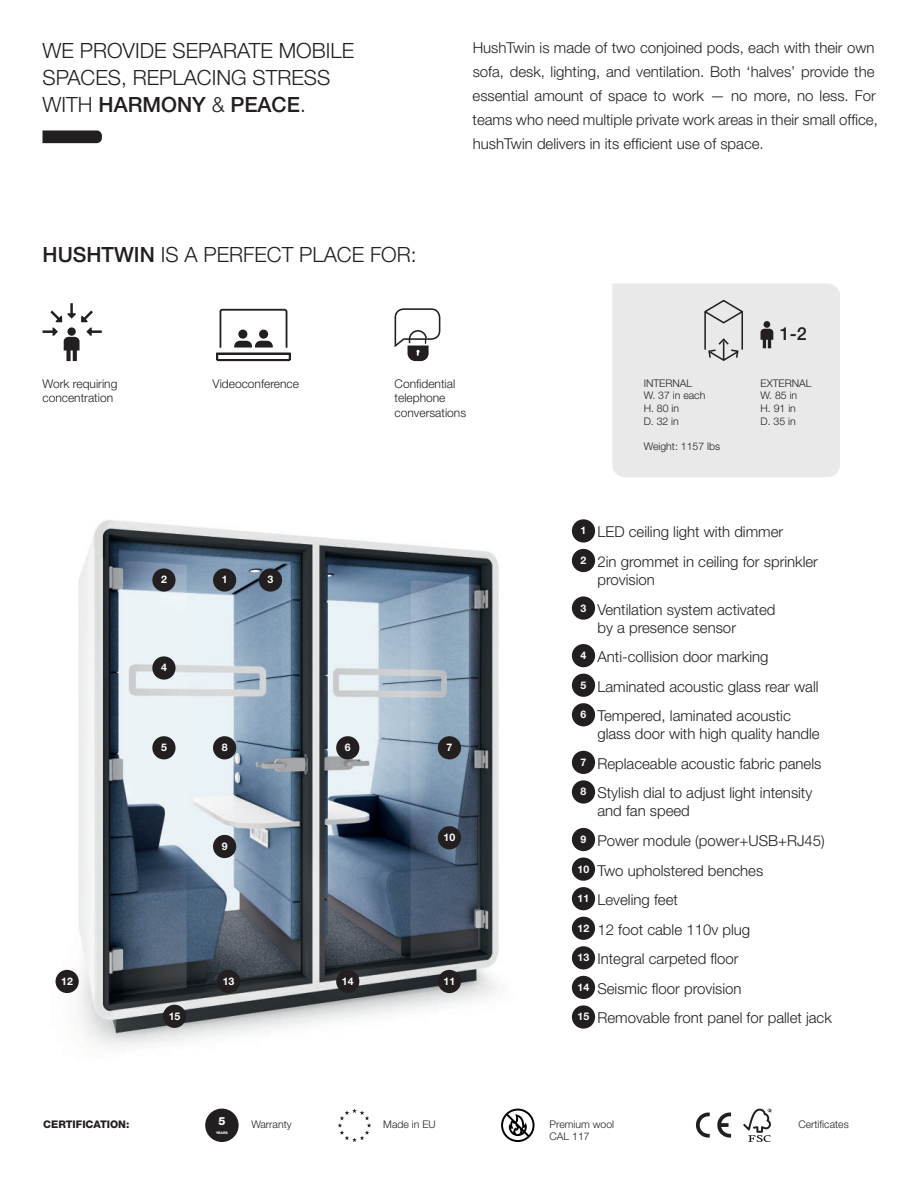
<style>
.page{position:relative;width:918px;height:1188px;background:#fff}
.page>*{position:absolute;margin:0;border:0;box-sizing:border-box;transform-origin:0 0}
.t1{font:300 21px/27px "Helvetica Neue LT Pro";color:#231f20}
.t2{font:500 18px "Helvetica Neue LT Pro";color:#231f20}
.t3{font:300 15px/29.5px "Helvetica Neue LT Pro";color:#231f20}
.t4{font:300 12px/14.4px "Helvetica Neue LT Pro";color:#231f20}
.t5{font:800 11.1px "Helvetica Neue LT Pro";color:#fff}
.t6{font:300 10.5px/12.6px "Helvetica Neue LT Pro";color:#231f20}
.t7{font:700 10.5px "Helvetica Neue LT Pro";color:#fff}
.t8{font:800 10.5px "Helvetica Neue LT Pro";color:#231f20}
.t9{font:800 3.45px "Helvetica Neue LT Pro";color:#fff}
.s1{font-weight:500}
</style>
<div class="page">
<img style="left:55px;top:520px;width:444px;height:527px">
<div style="left:152px;top:736px;width:24px;height:23px;background:#231f20;border-radius:50%"></div>
<div style="left:152px;top:568px;width:24px;height:24px;background:#231f20;border-radius:50%"></div>
<div style="left:213px;top:568px;width:23px;height:24px;background:#231f20;border-radius:50%"></div>
<div style="left:259px;top:568px;width:23px;height:24px;background:#231f20;border-radius:50%"></div>
<div style="left:152px;top:656px;width:24px;height:24px;background:#231f20;border-radius:50%"></div>
<div style="left:336px;top:736px;width:23px;height:23px;background:#231f20;border-radius:50%"></div>
<div style="left:213px;top:835px;width:23px;height:23px;background:#231f20;border-radius:50%"></div>
<div style="left:213px;top:736px;width:23px;height:23px;background:#231f20;border-radius:50%"></div>
<div style="left:438px;top:826px;width:23px;height:23px;background:#231f20;border-radius:50%"></div>
<div style="left:438px;top:970px;width:23px;height:23px;background:#231f20;border-radius:50%"></div>
<div style="left:56px;top:970px;width:23px;height:23px;background:#231f20;border-radius:50%"></div>
<div style="left:217px;top:970px;width:23px;height:23px;background:#231f20;border-radius:50%"></div>
<div style="left:336px;top:970px;width:23px;height:23px;background:#231f20;border-radius:50%"></div>
<div style="left:163px;top:1005px;width:23px;height:23px;background:#231f20;border-radius:50%"></div>
<div style="left:438px;top:736px;width:23px;height:23px;background:#231f20;border-radius:50%"></div>
<div style="left:612px;top:283px;width:228px;height:194px;background:#e9e9e9"></div>
<svg style="left:394px;top:308px;width:47px;height:53px"></svg>
<svg style="left:216px;top:308px;width:75px;height:54px"></svg>
<div style="left:238px;top:330px;width:9px;height:9px;background:#231f20;border-radius:50%"></div>
<svg style="left:43px;top:328px;width:15px;height:8px"></svg>
<svg style="left:86px;top:328px;width:16px;height:8px"></svg>
<svg style="left:68px;top:303px;width:25px;height:19px"></svg>
<svg style="left:50px;top:311px;width:12px;height:11px"></svg>
<svg style="left:64px;top:337px;width:16px;height:24px"></svg>
<div style="left:67px;top:327px;width:9px;height:9px;background:#231f20;border-radius:50%"></div>
<svg style="left:703px;top:299px;width:41px;height:63px;background:#cbcbcb"></svg>
<svg style="left:761px;top:329px;width:12px;height:19px"></svg>
<div style="left:764px;top:321px;width:6px;height:7px;background:#231f20;border-radius:50%"></div>
<div style="left:572px;top:519px;width:23px;height:24px;background:#231f20;border-radius:50%"></div>
<div style="left:572px;top:549px;width:23px;height:23px;background:#231f20;border-radius:50%"></div>
<div style="left:572px;top:596px;width:23px;height:24px;background:#231f20;border-radius:50%"></div>
<div style="left:572px;top:644px;width:23px;height:23px;background:#231f20;border-radius:50%"></div>
<div style="left:572px;top:674px;width:23px;height:23px;background:#231f20;border-radius:50%"></div>
<div style="left:572px;top:703px;width:23px;height:23px;background:#231f20;border-radius:50%"></div>
<div style="left:572px;top:751px;width:23px;height:23px;background:#231f20;border-radius:50%"></div>
<div style="left:572px;top:780px;width:23px;height:24px;background:#231f20;border-radius:50%"></div>
<div style="left:572px;top:828px;width:23px;height:23px;background:#231f20;border-radius:50%"></div>
<div style="left:572px;top:858px;width:23px;height:23px;background:#231f20;border-radius:50%"></div>
<div style="left:572px;top:887px;width:23px;height:23px;background:#231f20;border-radius:50%"></div>
<div style="left:572px;top:917px;width:23px;height:23px;background:#231f20;border-radius:50%"></div>
<div style="left:572px;top:946px;width:23px;height:23px;background:#231f20;border-radius:50%"></div>
<div style="left:572px;top:976px;width:23px;height:23px;background:#231f20;border-radius:50%"></div>
<div style="left:572px;top:1005px;width:23px;height:24px;background:#231f20;border-radius:50%"></div>
<svg style="left:43px;top:130px;width:59px;height:13px"></svg>
<div style="left:205px;top:1109px;width:34px;height:33px;background:#231f20;border-radius:50%"></div>
<svg style="left:338px;top:1109px;width:33px;height:33px"></svg>
<svg style="left:501px;top:1109px;width:34px;height:33px"></svg>
<svg style="left:717px;top:1113px;width:14px;height:25px"></svg>
<svg style="left:696px;top:1113px;width:14px;height:25px"></svg>
<svg style="left:743px;top:1109px;width:29px;height:33px"></svg>
<h1 class="t1" style="left:43px;top:36px;width:313px">WE PROVIDE SEPARATE MOBILE<br>SPACES, REPLACING STRESS<br>WITH <span class="s1">HARMONY</span> &amp; <span class="s1">PEACE</span>.</h1>
<h1 class="t1" style="left:43px;top:241px;width:376px"><span class="s1">HUSHTWIN</span> IS A PERFECT PLACE FOR:</h1>
<p class="t3" style="left:473px;top:36px;width:407px;line-height:24px">HushTwin is made of two conjoined pods, each with their own sofa, desk, lighting, and ventilation. Both ‘halves’ provide the essential amount of space to work — no more, no less. For teams who need multiple private work areas in their small office, hushTwin delivers in its efficient use of space.</p>
<p class="t2" style="left:780px;top:322px;width:29px">1-2</p>
<p class="t4" style="left:43px;top:376px;width:76px">Work requiring concentration</p>
<p class="t4" style="left:213px;top:376px;width:88px">Videoconference</p>
<p class="t4" style="left:395px;top:376px;width:73px">Confidential telephone conversations</p>
<p class="t6" style="left:644px;top:376px;width:63px">INTERNAL<br>W. 37 in each<br>H. 80 in<br>D. 32 in</p>
<p class="t6" style="left:644px;top:439px;width:78px">Weight: 1157 lbs</p>
<p class="t6" style="left:761px;top:376px;width:52px">EXTERNAL<br>W. 85 in<br>H. 91 in<br>D. 35 in</p>
<p class="t7" style="left:161px;top:573px;width:7px">2</p>
<p class="t7" style="left:222px;top:573px;width:7px">1</p>
<p class="t7" style="left:268px;top:573px;width:7px">3</p>
<p class="t7" style="left:161px;top:661px;width:7px">4</p>
<p class="t7" style="left:161px;top:741px;width:7px">5</p>
<p class="t7" style="left:222px;top:741px;width:7px">8</p>
<p class="t7" style="left:222px;top:840px;width:7px">9</p>
<p class="t7" style="left:345px;top:741px;width:7px">6</p>
<p class="t7" style="left:447px;top:741px;width:7px">7</p>
<p class="t7" style="left:444px;top:831px;width:13px">10</p>
<p class="t7" style="left:61px;top:975px;width:13px">12</p>
<p class="t7" style="left:223px;top:975px;width:13px">13</p>
<p class="t7" style="left:342px;top:975px;width:13px">14</p>
<p class="t7" style="left:444px;top:975px;width:13px">11</p>
<p class="t7" style="left:169px;top:1010px;width:13px">15</p>
<p class="t3" style="left:581px;top:517px;width:239px"><sup>1</sup> LED ceiling light with dimmer<br><sup>2</sup> 2in grommet in ceiling for sprinkler</p>
<p class="t3" style="left:581px;top:565px;width:196px;text-indent:17px">provision<br><sup>3</sup> Ventilation system activated</p>
<p class="t3" style="left:581px;top:612px;width:239px;text-indent:17px">by a presence sensor<br><sup>4</sup> Anti-collision door marking<br><sup>5</sup> Laminated acoustic glass rear wall<br><sup>6</sup> Tempered, laminated acoustic</p>
<p class="t3" style="left:581px;top:719px;width:242px;text-align:justify;text-indent:17px">glass door with high quality handle <sup>7</sup> Replaceable acoustic fabric panels <sup>8</sup> Stylish dial to adjust light intensity</p>
<p class="t3" style="left:578px;top:796px;width:256px;text-indent:20px">and fan speed<br><sup>9</sup> Power module (power+USB+RJ45)<br><sup>10</sup> Two upholstered benches<br><sup>11</sup> Leveling feet<br><sup>12</sup> 12 foot cable 110v plug<br><sup>13</sup> Integral carpeted floor<br><sup>14</sup> Seismic floor provision<br><sup>15</sup> Removable front panel for pallet jack</p>
<p class="t8" style="left:43px;top:1118px;width:88px">CERTIFICATION:</p>
<p class="t5" style="left:218px;top:1114px;width:9px">5</p>
<p class="t6" style="left:251px;top:1117px;width:42px">Warranty</p>
<p class="t9" style="left:216px;top:1131px;width:13px">YEARS</p>
<p class="t6" style="left:383px;top:1117px;width:54px">Made in EU</p>
<p class="t6" style="left:550px;top:1117px;width:66px">Premium wool<br>CAL 117</p>
<p class="t6" style="left:798px;top:1117px;width:52px">Certificates</p>
</div>
